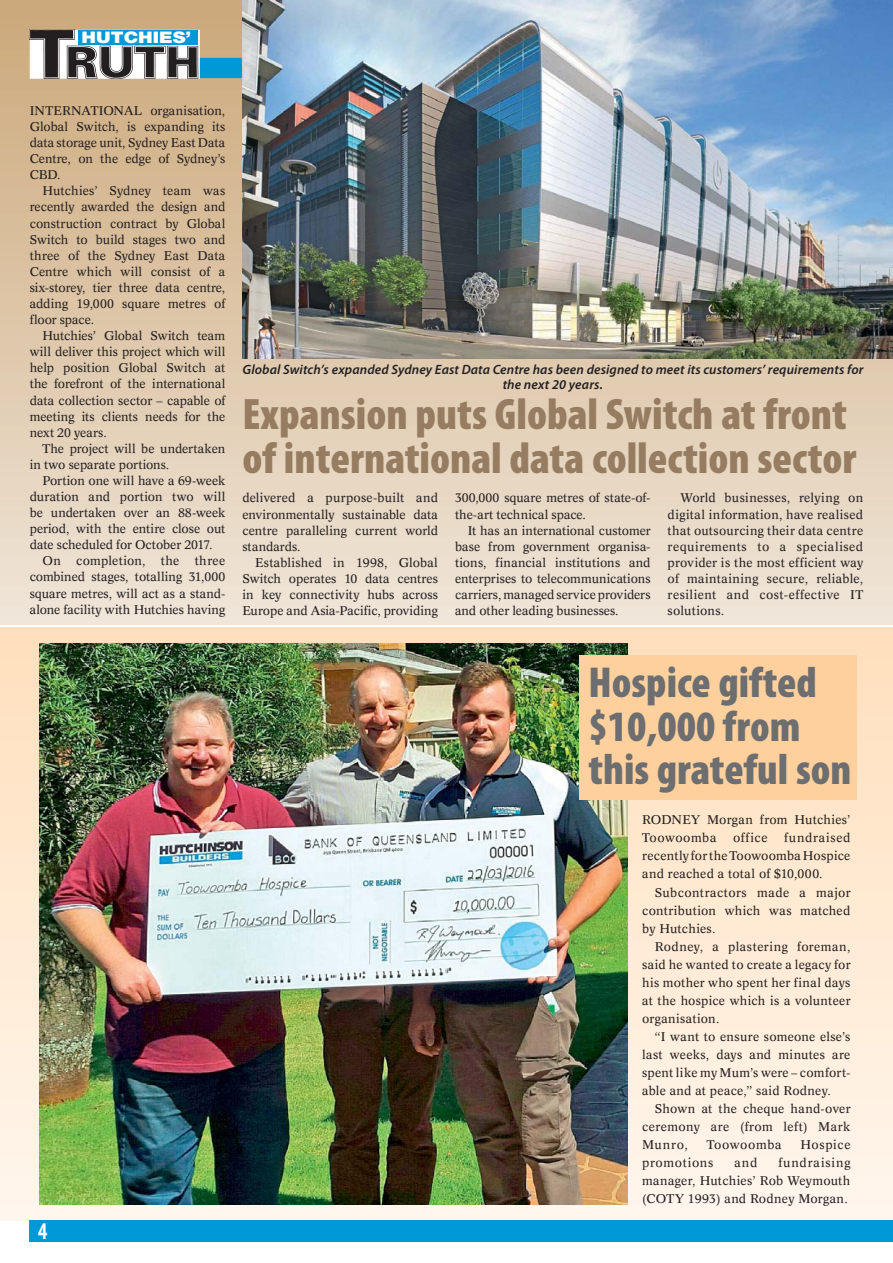
<style>
.page{position:relative;width:893px;height:1263px;background:#fff}
.page>*{position:absolute;margin:0;border:0;box-sizing:border-box;transform-origin:0 0}
.t1{font:900 condensed 44.25px/44.2px "Myriad Pro";color:#967c61}
.t2{font:900 condensed 43.5px/43.5px "Myriad Pro";color:#6d6e70}
.t3{font:700 condensed 24px "Myriad Pro";color:#fff;scale:.9 1}
.t4{font:900 15.9px "Helvetica Neue";color:#fff;scale:1.2 1}
.t5{font:italic 600 13.5px/15px "Myriad Pro";letter-spacing:.01em;color:#231f20;text-align:center}
.t6{font:12.3px/16px "Concorde";letter-spacing:.01em;color:#231f20;text-align:justify}
.t7{font:12.3px "Concorde";letter-spacing:.045em;color:#231f20}
</style>
<div class="page">
<div style="left:0;top:0;width:893px;height:624px;background:linear-gradient(to bottom,#cba87a,#efe4d7)"></div>
<div style="left:0;top:628px;width:893px;height:592px;background:linear-gradient(to bottom,#ffdfbb,#fff6ed)"></div>
<div style="left:30px;top:1220px;width:863px;height:22px;background:#0099d8"></div>
<svg style="left:200px;top:58px;width:42px;height:20px"></svg>
<img style="left:30px;top:30px;width:168px;height:49px">
<div style="left:79px;top:30px;width:119px;height:14px;background:#0099d8"></div>
<img style="left:242px;top:0;width:651px;height:358px">
<img style="left:40px;top:644px;width:587px;height:561px">
<div style="left:579px;top:656px;width:277px;height:144px;background:#fed09e"></div>
<p class="t4" style="left:82px;top:31px;width:93px">HUTCHIES’</p>
<p class="t6" style="left:30px;top:104px;width:197px">INTERNATIONAL organisation, Global Switch, is expanding its data storage unit, Sydney East Data Centre, on the edge of Sydney’s CBD.</p>
<p class="t6" style="left:30px;top:184px;width:197px;text-indent:13px">Hutchies’ Sydney team was recently awarded the design and construction contract by Global Switch to build stages two and three of the Sydney East Data Centre which will consist of a six-storey, tier three data centre, adding 19,000 square metres of floor space.</p>
<p class="t6" style="left:30px;top:329px;width:197px;text-indent:13px">Hutchies’ Global Switch team will deliver this project which will help position Global Switch at the forefront of the international data collection sector – capable of meeting its clients needs for the next 20 years.</p>
<p class="t6" style="left:30px;top:441px;width:197px;text-indent:13px">The project will be undertaken in two separate portions.</p>
<p class="t6" style="left:30px;top:474px;width:197px;text-indent:13px">Portion one will have a 69-week duration and portion two will be undertaken over an 88-week period, with the entire close out date scheduled for October 2017.</p>
<p class="t6" style="left:30px;top:554px;width:197px;text-indent:13px">On completion, the three combined stages, totalling 31,000 square metres, will act as a stand&shy;alone facility with Hutchies having</p>
<p class="t5" style="left:242px;top:363px;width:623px">Global Switch’s expanded Sydney East Data Centre has been designed to meet its customers’ requirements for the next 20 years.</p>
<h1 class="t1" style="left:242px;top:396px;width:615px">Expansion puts Global Switch at front of international data collection sector</h1>
<p class="t6" style="left:242px;top:491px;width:197px">delivered a purpose-built and environmentally sustainable data centre paralleling current world standards.</p>
<p class="t6" style="left:242px;top:555px;width:197px;text-indent:13px">Established in 1998, Global Switch operates 10 data centres in key connectivity hubs across Europe and Asia-Pacific, providing</p>
<p class="t6" style="left:455px;top:491px;width:197px">300,000 square metres of state-of&shy;the-art technical space.</p>
<p class="t6" style="left:455px;top:523px;width:197px;text-indent:13px">It has an international customer base from government organisa&shy;tions, financial institutions and enterprises to telecommunications carriers, managed service providers and other leading businesses.</p>
<p class="t6" style="left:668px;top:491px;width:197px;text-indent:13px">World businesses, relying on digital information, have realised that outsourcing their data centre requirements to a specialised provider is the most efficient way of maintaining secure, reliable, resilient and cost-effective IT solutions.</p>
<h3 class="t3" style="left:38px;top:1222px;width:12px">4</h3>
<h2 class="t2" style="left:588px;top:665px;width:264px">Hospice gifted $10,000 from this grateful son</h2>
<p class="t6" style="left:642px;top:812px;width:210px;line-height:18px">RODNEY Morgan from Hutchies’<br>Toowoomba</p>
<p class="t6" style="left:642px;top:830px;width:210px;line-height:18px;text-indent:142px">fundraised recently for the Toowoomba Hospice and reached a total of $10,000.</p>
<p class="t6" style="left:642px;top:884px;width:210px;line-height:18px;text-indent:13px">Subcontractors made a major contribution which was matched by Hutchies.</p>
<p class="t6" style="left:642px;top:938px;width:210px;line-height:18px;text-indent:13px">Rodney, a plastering foreman, said he wanted to create a legacy for his mother who spent her final days at the hospice which is a volunteer organisation.</p>
<p class="t6" style="left:642px;top:1029px;width:210px;line-height:18px;text-indent:13px">“I want to ensure someone else’s last weeks, days and minutes are spent like my Mum’s were – comfort&shy;able and at peace,” said Rodney.</p>
<p class="t6" style="left:642px;top:1101px;width:210px;line-height:18px;text-indent:13px">Shown at the cheque hand-over ceremony are (from left) Mark Munro,</p>
<p class="t6" style="left:733px;top:831px;width:36px">office</p>
<p class="t7" style="left:707px;top:1140px;width:76px">Toowoomba</p>
<p class="t7" style="left:800px;top:1140px;width:52px">Hospice</p>
<p class="t7" style="left:642px;top:1158px;width:73px">promotions</p>
<p class="t6" style="left:734px;top:1156px;width:24px">and</p>
<p class="t6" style="left:642px;top:1155px;width:210px;line-height:18px;text-indent:136px">fundraising manager, Hutchies’ Rob Weymouth (COTY 1993) and Rodney Morgan.</p>
</div>
